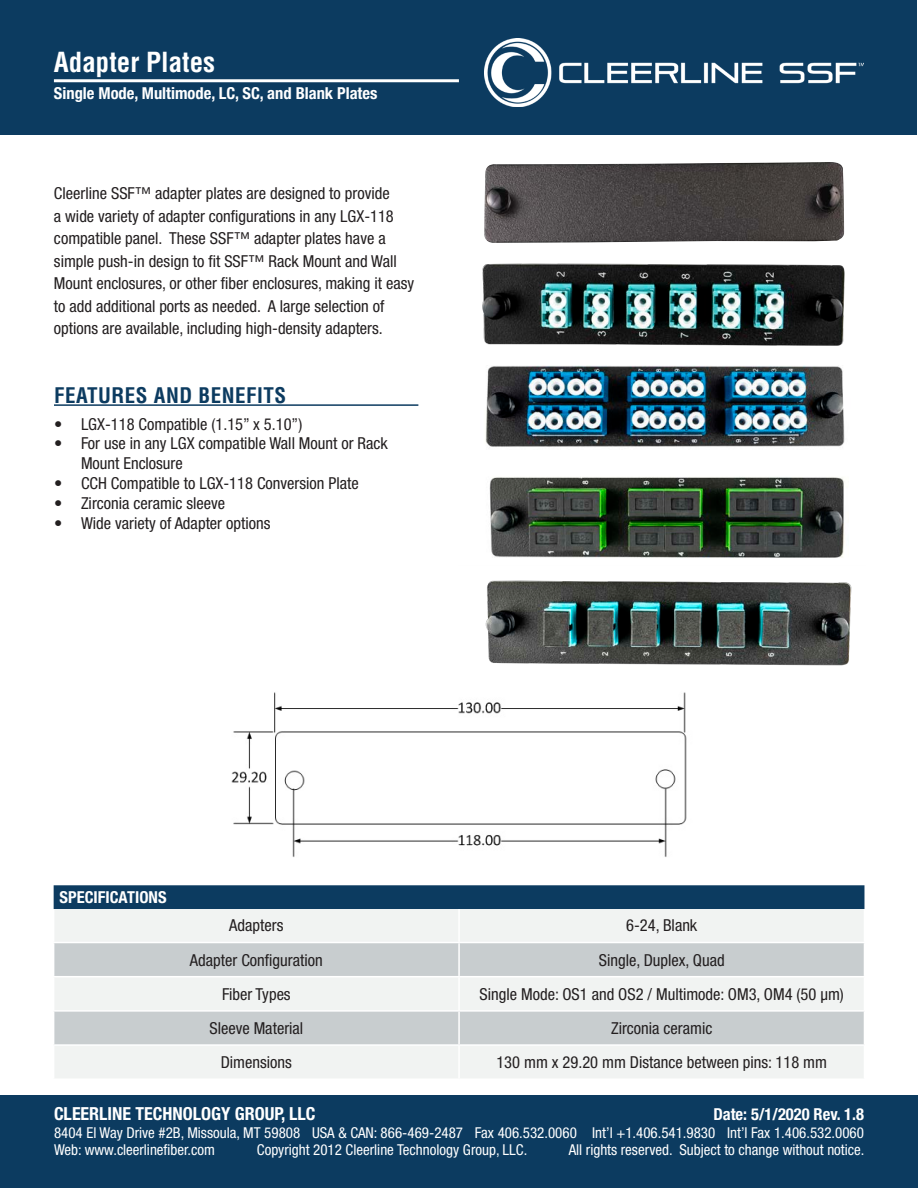
<style>
.page{position:relative;width:918px;height:1188px;background:#fff}
.page>*{position:absolute;margin:0;border:0;box-sizing:border-box;transform-origin:0 0}
.t1{font:700 condensed 27px "Helvetica LT Pro";color:#fff}
.t2{font:condensed 27px "Helvetica Neue LT Std";color:#fff}
.t3{font:700 condensed 21px "Helvetica LT Pro";letter-spacing:.025em;color:#0c3b60}
.t4{font:700 condensed 18px "Helvetica Neue LT Std";color:#fff}
.t5{font:condensed 16.5px/22.5px "Helvetica Neue LT Std";color:#231f20}
.Table_Heading{font:700 condensed 16.5px "Helvetica Neue LT Std";color:#fff}
.t6{font:condensed 15px "Helvetica Neue LT Std";color:#fff}
</style>
<div class="page">
<div style="left:0;top:1095px;width:918px;height:93px;background:#0c3b60"></div>
<div style="left:1px;top:1px;width:916px;height:133px;background:#0c3b60"></div>
<hr style="left:54px;top:79px;width:405px;height:3px;background:#fff">
<hr style="left:54px;top:404px;width:364px;height:2px;background:#0c3b60">
<img style="left:484px;top:162px;width:361px;height:81px">
<img style="left:482px;top:263px;width:363px;height:83px">
<img style="left:485px;top:365px;width:360px;height:83px">
<img style="left:489px;top:477px;width:356px;height:81px">
<img style="left:485px;top:580px;width:367px;height:86px">
<img style="left:231px;top:692px;width:456px;height:165px">
<div style="left:54px;top:885px;width:810px;height:24px;background:#0c3b60"></div>
<div style="left:55px;top:909px;width:809px;height:169px;background:#f1f3f2"></div>
<svg style="left:54px;top:943px;width:810px;height:101px;fill:#c8cdcf"></svg>
<hr style="left:458px;top:909px;width:2px;height:33px;background:#fff">
<hr style="left:53px;top:942px;width:406px;height:1px;background:#fff">
<hr style="left:459px;top:942px;width:406px;height:1px;background:#fff">
<hr style="left:458px;top:943px;width:2px;height:33px;background:#fff">
<hr style="left:53px;top:976px;width:406px;height:1px;background:#fff">
<hr style="left:459px;top:976px;width:406px;height:1px;background:#fff">
<hr style="left:458px;top:977px;width:2px;height:33px;background:#fff">
<hr style="left:53px;top:1010px;width:406px;height:2px;background:#fff">
<hr style="left:459px;top:1010px;width:406px;height:2px;background:#fff">
<hr style="left:458px;top:1012px;width:2px;height:32px;background:#fff">
<hr style="left:53px;top:1044px;width:406px;height:2px;background:#fff">
<hr style="left:459px;top:1044px;width:406px;height:2px;background:#fff">
<hr style="left:458px;top:1046px;width:2px;height:32px;background:#fff">
<p class="t1" style="left:54px;top:44px;width:163px">Adapter Plates</p>
<p class="Table_Heading" style="left:54px;top:83px;width:325px">Single Mode, Multimode, LC, SC, and Blank Plates</p>
<h1 class="t2" style="left:92px;top:47px;width:108px">pter Plates</h1>
<p class="t5" style="left:54px;top:182px;width:362px">Cleerline SSF™ adapter plates are designed to provide<br>a wide variety of adapter configurations in any LGX-118 compatible panel. These SSF™ adapter plates have a simple push-in design to fit SSF™ Rack Mount and Wall Mount enclosures, or other fiber enclosures, making it easy to add additional ports as needed. A large selection of options are available, including high-density adapters.</p>
<p class="t3" style="left:54px;top:381px;width:234px">FEATURES AND BENEFITS</p>
<p class="t5" style="left:54px;top:412px;width:250px">• LGX-118 Compatible (1.15” x 5.10”)</p>
<p class="t5" style="left:81px;top:434px;width:308px;line-height:19.8px;text-indent:-27px">• For use in any LGX compatible Wall Mount or Rack<br>Mount Enclosure</p>
<p class="t5" style="left:54px;top:472px;width:306px">• CCH Compatible to LGX-118 Conversion Plate</p>
<p class="t5" style="left:54px;top:492px;width:173px">• Zirconia ceramic sleeve</p>
<p class="t5" style="left:54px;top:511px;width:218px">• Wide variety of Adapter options</p>
<p class="Table_Heading" style="left:60px;top:887px;width:109px">SPECIFICATIONS</p>
<p class="t5" style="left:229px;top:914px;width:56px">Adapters</p>
<p class="t5" style="left:626px;top:914px;width:73px">6-24, Blank</p>
<p class="t5" style="left:190px;top:948px;width:134px">Adapter Configuration</p>
<p class="t5" style="left:599px;top:948px;width:127px">Single, Duplex, Quad</p>
<p class="t5" style="left:222px;top:982px;width:70px">Fiber Types</p>
<p class="t5" style="left:480px;top:982px;width:366px">Single Mode: OS1 and OS2 / Multimode: OM3, OM4 (50 µm)</p>
<p class="t5" style="left:209px;top:1017px;width:95px">Sleeve Material</p>
<p class="t5" style="left:611px;top:1017px;width:103px">Zirconia ceramic</p>
<p class="t5" style="left:221px;top:1051px;width:73px">Dimensions</p>
<p class="t5" style="left:496px;top:1051px;width:332px">130 mm x 29.20 mm Distance between pins: 118 mm</p>
<p class="t4" style="left:54px;top:1103px;width:263px">CLEERLINE TECHNOLOGY GROUP, LLC</p>
<p class="Table_Heading" style="left:713px;top:1104px;width:152px">Date: 5/1/2020 Rev. 1.8</p>
<p class="t6" style="left:54px;top:1124px;width:248px">8404 El Way Drive #2B, Missoula, MT 59808</p>
<p class="t6" style="left:475px;top:1124px;width:391px">Fax 406.532.0060 Int’l +1.406.541.9830 Int’l Fax 1.406.532.0060</p>
<p class="t6" style="left:54px;top:1141px;width:163px">Web: www.cleerlinefiber.com</p>
<p class="t6" style="left:257px;top:1141px;width:272px">Copyright 2012 Cleerline Technology Group, LLC.</p>
<p class="t6" style="left:569px;top:1141px;width:297px">All rights reserved. Subject to change without notice.</p>
<p class="t6" style="left:312px;top:1124px;width:153px">USA &amp; CAN: 866-469-2487</p>
</div>
